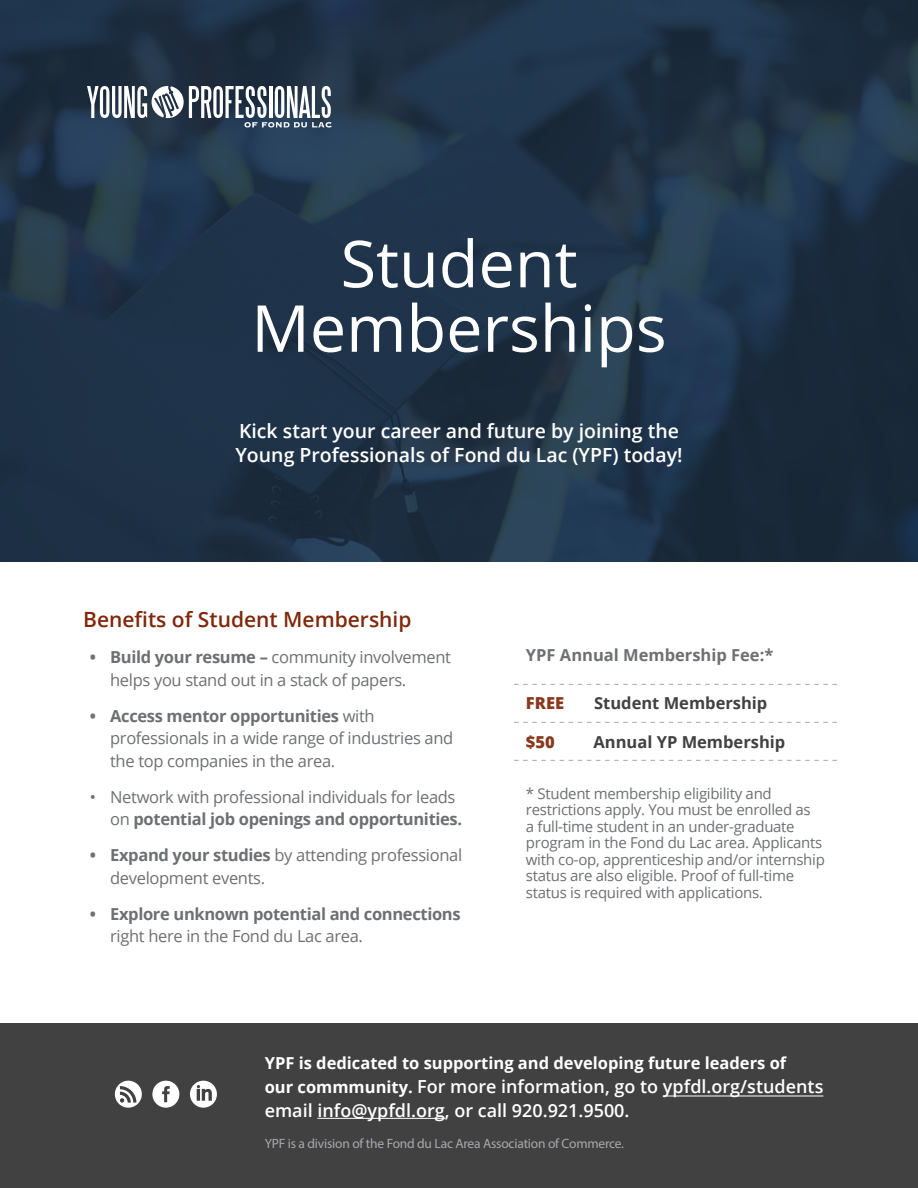
<style>
.page{position:relative;width:918px;height:1188px;background:#fff}
.page>*{position:absolute;margin:0;border:0;box-sizing:border-box;transform-origin:0 0}
.t1{font:64.8px "Open Sans";color:#fff}
.t2{font:600 21px "Open Sans";color:#7f280c}
.t3{font:600 19.5px/24px "Open Sans";color:#fff}
.t4{font:600 18px/24px "Open Sans";color:#fff}
.t5{font:16.5px/22.5px "Open Sans";letter-spacing:-.02em;color:#6d6f71}
.t6{font:700 16.5px/22.5px "Open Sans";letter-spacing:-.02em;color:#6d6f71}
.t7{font:700 16.5px "Open Sans";color:#fff}
.t8{font:700 16.5px "Open Sans";color:#414142}
.t9{font:700 16.5px "Open Sans";color:#6d6f71}
.t10{font:800 16.5px "Open Sans";color:#89391e}
.t11{font:15px/16.5px "Open Sans";letter-spacing:-.02em;color:#6d6f71}
.t12{font:13.5px "Myriad Pro";letter-spacing:-.015em;color:#a7a9ac}
.s1{font-weight:700}
.s2{font-weight:400}
.s3{font-weight:700;font-size:16.5px}
</style>
<div class="page">
<img style="left:0;top:0;width:918px;height:562px">
<div style="left:0;top:1024px;width:918px;height:164px;background:#414142"></div>
<svg style="left:87px;top:86px;width:245px;height:42px"></svg>
<svg style="left:514px;top:684px;width:323px;height:1px"></svg>
<svg style="left:514px;top:722px;width:323px;height:1px"></svg>
<svg style="left:514px;top:760px;width:323px;height:1px"></svg>
<hr style="left:663px;top:1096px;width:160px;height:1px;background:#fff">
<hr style="left:317px;top:1118px;width:128px;height:1px;background:#fff">
<svg style="left:152px;top:1081px;width:27px;height:27px"></svg>
<svg style="left:115px;top:1081px;width:27px;height:27px"></svg>
<svg style="left:190px;top:1081px;width:27px;height:27px"></svg>
<p class="t1" style="left:341px;top:219px;width:238px">Student</p>
<p class="t1" style="left:251px;top:284px;width:417px">Memberships</p>
<p class="t3" style="left:235px;top:419px;width:449px">Kick start your career and future by joining the<br>Young Professionals of Fond du Lac (YPF) today!</p>
<p class="t2" style="left:83px;top:605px;width:330px">Benefits of Student Membership</p>
<p class="t5" style="left:110px;top:646px;width:342px;text-indent:-20px"><span class="s1">• Build your resume –</span> community involvement helps you stand out in a stack of papers.</p>
<p class="t5" style="left:110px;top:704px;width:345px;text-indent:-20px"><span class="s1">• Access mentor opportunities</span> with professionals in a wide range of industries and the top companies in the area.</p>
<p class="t5" style="left:110px;top:785px;width:354px;text-indent:-20px">• Network with professional individuals for leads on <span class="s1">potential job openings and opportunities.</span></p>
<p class="t5" style="left:110px;top:844px;width:354px;text-indent:-20px"><span class="s1">• Expand your studies</span> by attending professional development events.</p>
<p class="t6" style="left:110px;top:902px;width:352px;text-indent:-20px">• Explore unknown potential and connections <span class="s2">right here in the Fond du Lac area.</span></p>
<p class="t9" style="left:526px;top:644px;width:249px">YPF Annual Membership Fee:*</p>
<p class="t10" style="left:526px;top:691px;width:40px">FREE</p>
<p class="t8" style="left:594px;top:692px;width:175px">Student Membership</p>
<p class="t10" style="left:526px;top:730px;width:31px">$50</p>
<p class="t8" style="left:594px;top:731px;width:193px">Annual YP Membership</p>
<p class="t11" style="left:526px;top:784px;width:300px">* Student membership eligibility and restrictions apply. You must be enrolled as<br>a full-time student in an under-graduate program in the Fond du Lac area. Applicants with co-op, apprenticeship and/or internship status are also eligible. Proof of full-time status is required with applications.</p>
<p class="t7" style="left:265px;top:1051px;width:523px">YPF is dedicated to supporting and developing future leaders of</p>
<p class="t4" style="left:265px;top:1074px;width:560px"><span class="s3">our commmunity.</span> For more information, go to ypfdl.org/students email info@ypfdl.org, or call 920.921.9500.</p>
<p class="t12" style="left:265px;top:1136px;width:361px">YPF is a division of the Fond du Lac Area Association of Commerce.</p>
</div>
